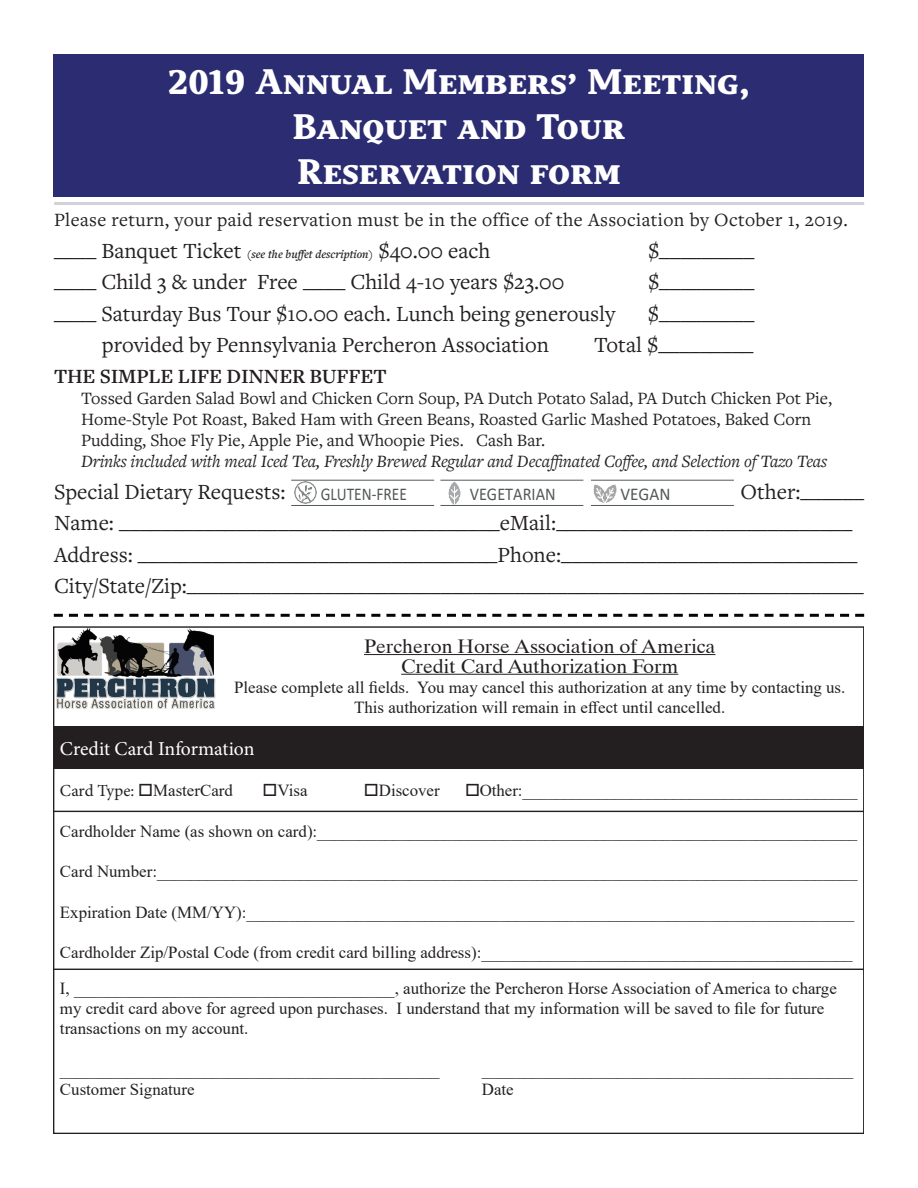
<style>
.page{position:relative;width:918px;height:1188px;background:#fff}
.page>*{position:absolute;margin:0;border:0;box-sizing:border-box;transform-origin:0 0}
.Headline_1_TOC{font:800 37.5px/45px "Capitolina";color:#fff;text-align:center}
.AdIndex_Style{font:22.5px "Freight Text Pro";color:#231f20}
.AdIndex_Style-2{font:600 21px "Freight Text Pro";letter-spacing:-.01em;color:#231f20}
.t1{font:19.65px/19.6px "Times Ten Roman";color:#231f20;text-align:center}
.t2{font:19.65px "Minion Pro";letter-spacing:-.005em;color:#fff}
.AdIndex_Style-3{font:19.5px "Freight Text Pro";letter-spacing:.02em;color:#231f20}
.AdIndex_Style-4{font:18px/21px "Freight Text Pro";color:#231f20}
.AdIndex_Style-5{font:italic 18px "Freight Text Pro";letter-spacing:-.01em;color:#231f20}
.t3{font:18px "Calibri";color:#535859;scale:.86 1}
.t4{font:18px "Calibri";color:#535859;scale:.91 1}
.t5{font:18px "Calibri";color:#535859;scale:.96 1}
.t6{font:16.95px/20.2px "Times New Roman";color:#231f20}
.s1{font-weight:600;font-style:italic;font-size:12px}
.s2{font-family:"Minion Pro"}
</style>
<div class="page">
<div style="left:54px;top:54px;width:810px;height:143px;background:#2b2c72"></div>
<hr style="left:291px;top:480px;width:143px;height:1px;background:#535859">
<hr style="left:291px;top:505px;width:143px;height:1px;background:#535859">
<img style="left:294px;top:482px;width:22px;height:19px">
<svg style="left:296px;top:485px;width:17px;height:19px"></svg>
<hr style="left:440px;top:480px;width:143px;height:1px;background:#535859">
<hr style="left:440px;top:505px;width:143px;height:1px;background:#535859">
<img style="left:448px;top:482px;width:13px;height:22px">
<hr style="left:591px;top:480px;width:143px;height:1px;background:#535859">
<hr style="left:591px;top:505px;width:143px;height:1px;background:#535859">
<img style="left:594px;top:485px;width:23px;height:17px">
<hr style="left:364px;top:654px;width:351px;height:1px;background:#231f20">
<hr style="left:401px;top:674px;width:277px;height:1px;background:#231f20">
<div style="left:54px;top:727px;width:810px;height:42px;background:#231f20"></div>
<hr style="left:54px;top:811px;width:810px;height:1px;background:#231f20">
<hr style="left:54px;top:969px;width:810px;height:1px;background:#231f20">
<img style="left:54px;top:627px;width:164px;height:85px">
<svg style="left:54px;top:614px;width:810px;height:3px"></svg>
<hr style="left:54px;top:202px;width:810px;height:3px;background:#d2d0d8">
<p class="Headline_1_TOC" style="left:168px;top:60px;width:583px">2019 Annual Members’ Meeting,<br>Banquet and Tour</p>
<p class="Headline_1_TOC" style="left:297px;top:150px;width:325px">Reservation form</p>
<p class="AdIndex_Style-3" style="left:54px;top:207px;width:795px">Please return, your paid reservation must be in the office of the Association by October 1, 2019.</p>
<p class="AdIndex_Style" style="left:54px;top:236px;width:438px">____ Banquet Ticket <span class="s1">(see the buffet description)</span> $40.00 each</p>
<p class="AdIndex_Style" style="left:648px;top:236px;width:108px">$_________</p>
<p class="AdIndex_Style" style="left:54px;top:267px;width:512px">____ Child 3 &amp; under Free ____ Child 4-10 years $23.00</p>
<p class="AdIndex_Style" style="left:648px;top:267px;width:108px">$_________</p>
<p class="AdIndex_Style" style="left:54px;top:299px;width:563px">____ Saturday Bus Tour $10.00 each. Lunch being generously</p>
<p class="AdIndex_Style" style="left:648px;top:299px;width:108px">$_________</p>
<p class="AdIndex_Style" style="left:102px;top:330px;width:449px">provided by Pennsylvania Percheron Association</p>
<p class="AdIndex_Style" style="left:594px;top:330px;width:161px">Total $_________</p>
<p class="AdIndex_Style-2" style="left:54px;top:363px;width:334px">THE SIMPLE LIFE DINNER BUFFET</p>
<p class="AdIndex_Style-4" style="left:81px;top:387px;width:753px">Tossed Garden Salad Bowl and Chicken Corn Soup, PA Dutch Potato Salad, PA Dutch Chicken Pot Pie,<br>Home-Style Pot Roast, Baked Ham with Green Beans, Roasted Garlic Mashed Potatoes, Baked Corn<br>Pudding, Shoe Fly Pie, Apple Pie, and Whoopie Pies. Cash Bar.</p>
<p class="AdIndex_Style-5" style="left:81px;top:450px;width:748px">Drinks included with meal Iced Tea, Freshly Brewed Regular and Decaffinated Coffee, and Selection of Tazo Teas</p>
<p class="AdIndex_Style" style="left:54px;top:477px;width:233px">Special Dietary Requests:</p>
<p class="t3" style="left:321px;top:481px;width:102px">GLUTEN-FREE</p>
<p class="t4" style="left:470px;top:481px;width:96px">VEGETARIAN</p>
<p class="t5" style="left:620px;top:481px;width:54px">VEGAN</p>
<p class="AdIndex_Style" style="left:740px;top:477px;width:125px">Other:______</p>
<p class="AdIndex_Style" style="left:54px;top:508px;width:800px">Name: ____________________________________eMail:____________________________</p>
<p class="AdIndex_Style" style="left:54px;top:540px;width:805px">Address: __________________________________Phone:____________________________</p>
<p class="AdIndex_Style" style="left:54px;top:571px;width:811px">City/State/Zip:________________________________________________________________</p>
<p class="t1" style="left:364px;top:636px;width:353px">Percheron Horse Association of America<br>Credit Card Authorization Form</p>
<p class="t6" style="left:234px;top:677px;width:613px;text-align:center">Please complete all fields. You may cancel this authorization at any time by contacting us.<br>This authorization will remain in effect until cancelled.</p>
<p class="t2" style="left:60px;top:735px;width:196px">Credit Card Information</p>
<p class="t6" style="left:60px;top:780px;width:174px"><span class="s2">Card Type:</span> □MasterCard</p>
<p class="t6" style="left:263px;top:780px;width:46px">□Visa</p>
<p class="t6" style="left:364px;top:780px;width:77px">□Discover</p>
<p class="t6" style="left:465px;top:780px;width:394px">□Other:________________________________________</p>
<p class="t6" style="left:60px;top:820px;width:799px">Cardholder Name (as shown on card):________________________________________________________________</p>
<p class="t6" style="left:60px;top:861px;width:799px">Card Number:___________________________________________________________________________________</p>
<p class="t6" style="left:60px;top:901px;width:796px">Expiration Date (MM/YY):________________________________________________________________________</p>
<p class="t6" style="left:60px;top:934px;width:794px;line-height:35.5px">Cardholder Zip/Postal Code (from credit card billing address):____________________________________________<br>I, ______________________________________, authorize the Percheron Horse Association of America to charge</p>
<p class="t6" style="left:60px;top:998px;width:766px">my credit card above for agreed upon purchases. I understand that my information will be saved to file for future transactions on my account.</p>
<p class="t6" style="left:60px;top:1058px;width:381px">_____________________________________________</p>
<p class="t6" style="left:482px;top:1058px;width:373px">____________________________________________</p>
<p class="t6" style="left:60px;top:1079px;width:136px">Customer Signature</p>
<p class="t6" style="left:482px;top:1079px;width:33px">Date</p>
</div>
